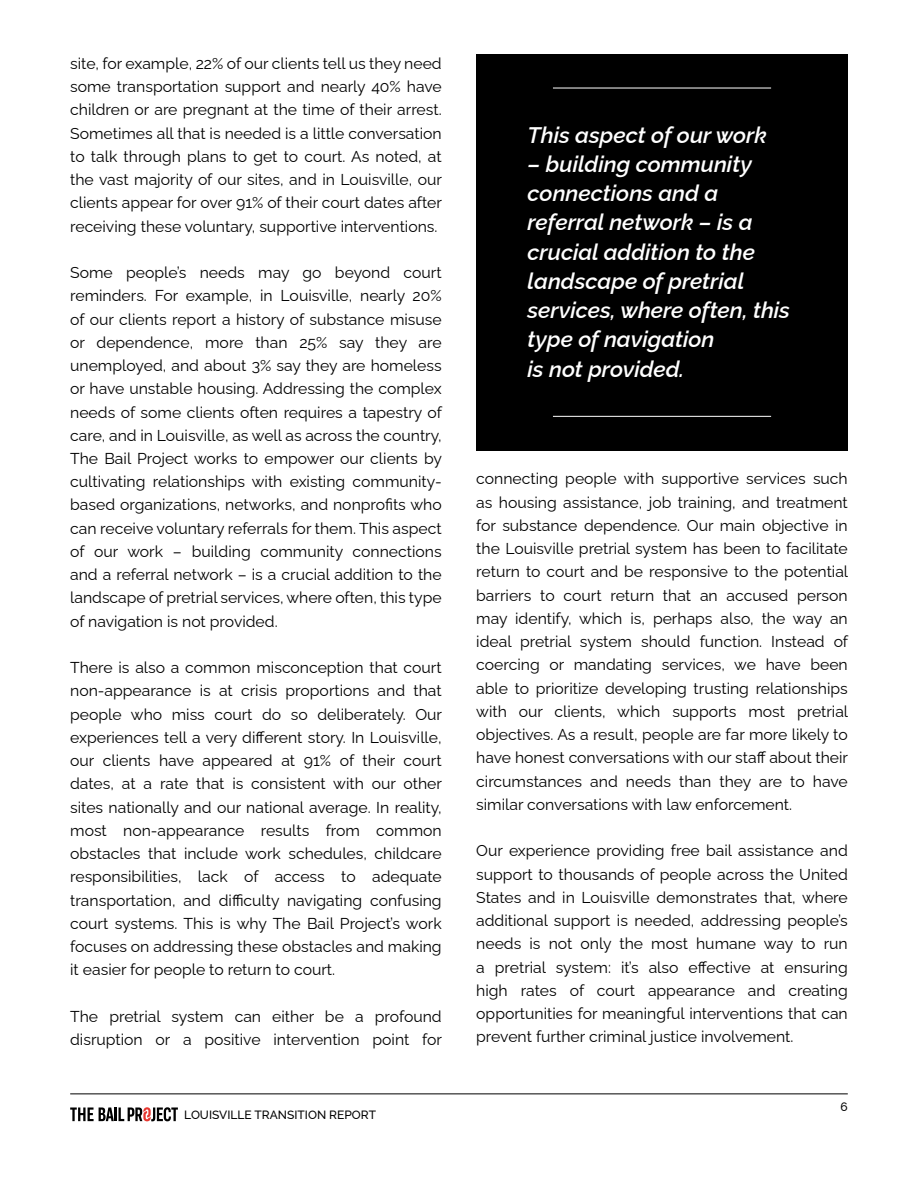
<style>
.page{position:relative;width:918px;height:1188px;background:#fff}
.page>*{position:absolute;margin:0;border:0;box-sizing:border-box;transform-origin:0 0}
.t1{font:italic 100 22.5px/29.2px "Raleway";color:#fff}
.t2{font:100 15.75px/23.2px "Raleway";color:#000;text-align:justify}
.t3{font:100 12px "Raleway";color:#000}
</style>
<div class="page">
<hr style="left:70px;top:1094px;width:778px;height:1px;background:#000">
<div style="left:476px;top:54px;width:372px;height:396px;background:#000"></div>
<hr style="left:553px;top:88px;width:218px;height:1px;background:#fff">
<hr style="left:553px;top:416px;width:218px;height:1px;background:#fff">
<svg style="left:70px;top:1107px;width:108px;height:14px"></svg>
<p class="t2" style="left:70px;top:50px;width:373px">site, for example, 22% of our clients tell us they need some transportation support and nearly 40% have children or are pregnant at the time of their arrest.<br>Sometimes all that is needed is a little conversation to talk through plans to get to court. As noted, at the vast majority of our sites, and in Louisville, our clients appear for over 91% of their court dates after receiving these voluntary, supportive interventions.</p>
<p class="t2" style="left:70px;top:259px;width:373px">Some people’s needs may go beyond court reminders. For example, in Louisville, nearly 20% of our clients report a history of substance misuse or dependence, more than 25% say they are unemployed, and about 3% say they are homeless or have unstable housing. Addressing the complex needs of some clients often requires a tapestry of care, and in Louisville, as well as across the country, The Bail Project works to empower our clients by cultivating relationships with existing community&shy;based organizations, networks, and nonprofits who can receive voluntary referrals for them. This aspect of our work – building community connections and a referral network – is a crucial addition to the landscape of pretrial services, where often, this type of navigation is not provided.</p>
<p class="t2" style="left:70px;top:654px;width:373px">There is also a common misconception that court non-appearance is at crisis proportions and that people who miss court do so deliberately. Our experiences tell a very different story. In Louisville, our clients have appeared at 91% of their court dates, at a rate that is consistent with our other sites nationally and our national average. In reality, most non-appearance results from common obstacles that include work schedules, childcare responsibilities, lack of access to adequate transportation, and difficulty navigating confusing court systems. This is why The Bail Project’s work focuses on addressing these obstacles and making it easier for people to return to court.</p>
<p class="t2" style="left:70px;top:1003px;width:373px">The pretrial system can either be a profound disruption or a positive intervention point for</p>
<p class="t3" style="left:184px;top:1105px;width:193px">LOUISVILLE TRANSITION REPORT</p>
<h1 class="t1" style="left:528px;top:118px;width:241px">This aspect of our work</h1>
<h1 class="t1" style="left:528px;top:147px;width:264px">– building community connections and a referral network – is a crucial addition to the landscape of pretrial services, where often, this type of navigation<br>is not provided.</h1>
<p class="t2" style="left:476px;top:466px;width:373px">connecting people with supportive services such as housing assistance, job training, and treatment for substance dependence. Our main objective in the Louisville pretrial system has been to facilitate return to court and be responsive to the potential barriers to court return that an accused person may identify, which is, perhaps also, the way an ideal pretrial system should function. Instead of coercing or mandating services, we have been able to prioritize developing trusting relationships with our clients, which supports most pretrial objectives. As a result, people are far more likely to have honest conversations with our staff about their circumstances and needs than they are to have similar conversations with law enforcement.</p>
<p class="t2" style="left:476px;top:837px;width:373px">Our experience providing free bail assistance and support to thousands of people across the United States and in Louisville demonstrates that, where additional support is needed, addressing people’s needs is not only the most humane way to run a pretrial system: it’s also effective at ensuring high rates of court appearance and creating opportunities for meaningful interventions that can prevent further criminal justice involvement.</p>
<p class="t3" style="left:841px;top:1097px;width:9px">6</p>
</div>
